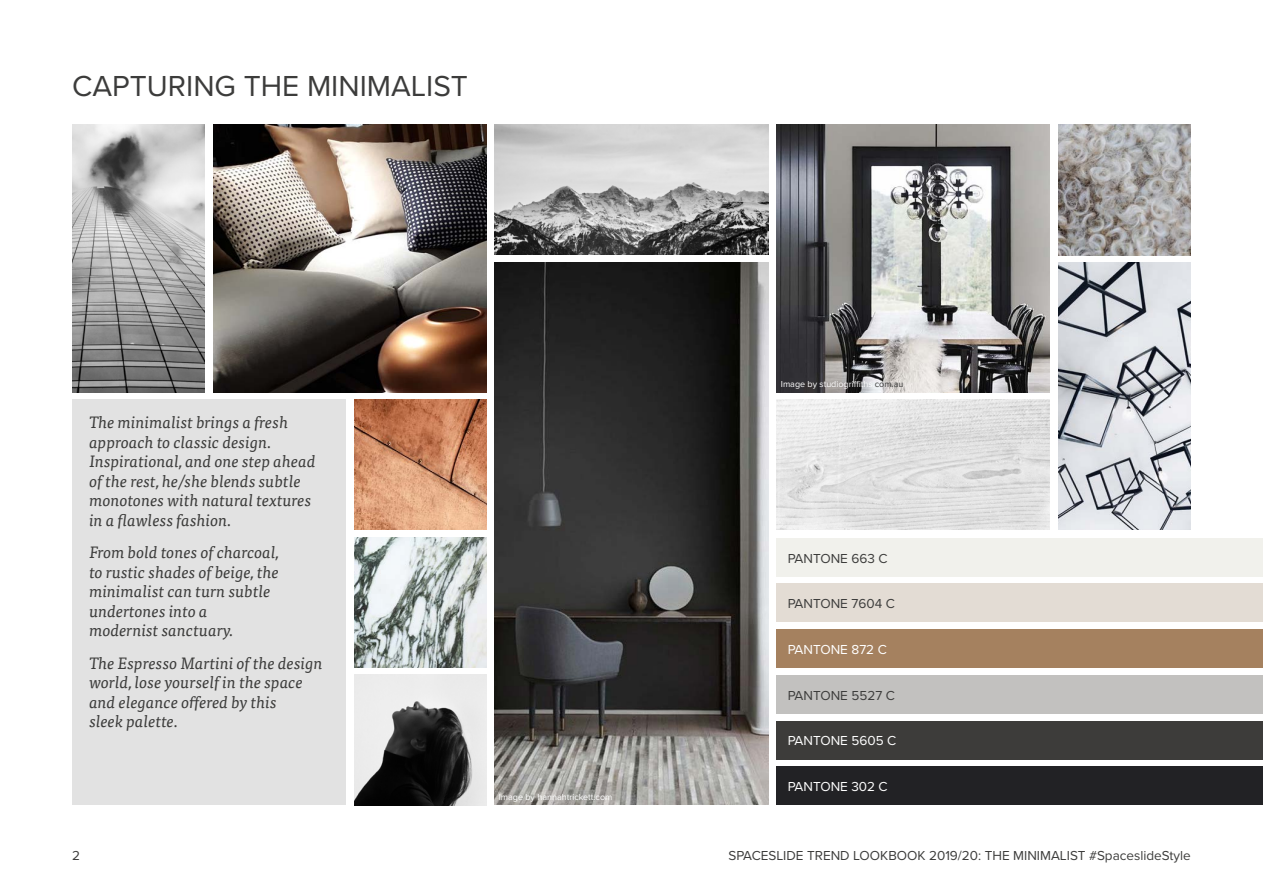
<style>
.page{position:relative;width:1263px;height:893px;background:#fff}
.page>*{position:absolute;margin:0;border:0;box-sizing:border-box;transform-origin:0 0}
.t1{font:30px "Proxima Nova";color:#3c3c3b}
.t2{font:italic 16.5px/19.5px "Tisa Pro";color:#3c3c3b}
.t3{font:13.5px "Proxima Nova";color:#3c3c3b}
.t4{font:13.5px "Proxima Nova";color:#fff}
.t5{font:9px "Proxima Nova";color:#fff}
.s1{color:#3c3c3b}
</style>
<div class="page">
<div style="left:72px;top:399px;width:273px;height:406px;background:#e2e2e2"></div>
<img style="left:213px;top:125px;width:273px;height:268px">
<img style="left:72px;top:125px;width:133px;height:268px">
<img style="left:495px;top:125px;width:273px;height:130px">
<img style="left:495px;top:262px;width:273px;height:543px">
<img style="left:777px;top:125px;width:273px;height:268px">
<img style="left:777px;top:399px;width:273px;height:130px">
<img style="left:1058px;top:262px;width:133px;height:267px">
<img style="left:354px;top:538px;width:132px;height:130px">
<img style="left:1058px;top:125px;width:133px;height:131px">
<img style="left:354px;top:399px;width:132px;height:130px">
<img style="left:354px;top:674px;width:132px;height:131px">
<div style="left:777px;top:538px;width:486px;height:38px;background:#f1f1ec"></div>
<div style="left:777px;top:584px;width:486px;height:38px;background:#e3dcd4"></div>
<div style="left:777px;top:629px;width:486px;height:39px;background:#a5815f"></div>
<div style="left:777px;top:675px;width:486px;height:39px;background:#c2c1bf"></div>
<div style="left:777px;top:721px;width:486px;height:38px;background:#3d3c3a"></div>
<div style="left:777px;top:766px;width:486px;height:39px;background:#222225"></div>
<h1 class="t1" style="left:72px;top:64px;width:397px">CAPTURING THE MINIMALIST</h1>
<p class="t2" style="left:89px;top:412px;width:228px">The minimalist brings a fresh approach to classic design.<br>Inspirational, and one step ahead of the rest, he/she blends subtle monotones with natural textures in a flawless fashion.</p>
<p class="t2" style="left:89px;top:542px;width:191px">From bold tones of charcoal, to rustic shades of beige, the minimalist can turn subtle undertones into a modernist sanctuary.</p>
<p class="t2" style="left:89px;top:652px;width:235px">The Espresso Martini of the design world, lose yourself in the space and elegance offered by this<br>sleek palette.</p>
<p class="t5" style="left:499px;top:790px;width:115px">Image by hannahtrickett.com</p>
<p class="t5" style="left:781px;top:378px;width:124px">Image by studiogriffiths.<span class="s1">com.au</span></p>
<p class="t3" style="left:788px;top:548px;width:101px">PANTONE 663 C</p>
<p class="t3" style="left:788px;top:594px;width:109px">PANTONE 7604 C</p>
<p class="t4" style="left:788px;top:639px;width:101px">PANTONE 872 C</p>
<p class="t3" style="left:788px;top:685px;width:109px">PANTONE 5527 C</p>
<p class="t4" style="left:788px;top:731px;width:110px">PANTONE 5605 C</p>
<p class="t4" style="left:788px;top:776px;width:101px">PANTONE 302 C</p>
<p class="t3" style="left:72px;top:846px;width:9px">2</p>
<p class="t3" style="left:728px;top:846px;width:464px">SPACESLIDE TREND LOOKBOOK 2019/20: THE MINIMALIST #SpaceslideStyle</p>
</div>
